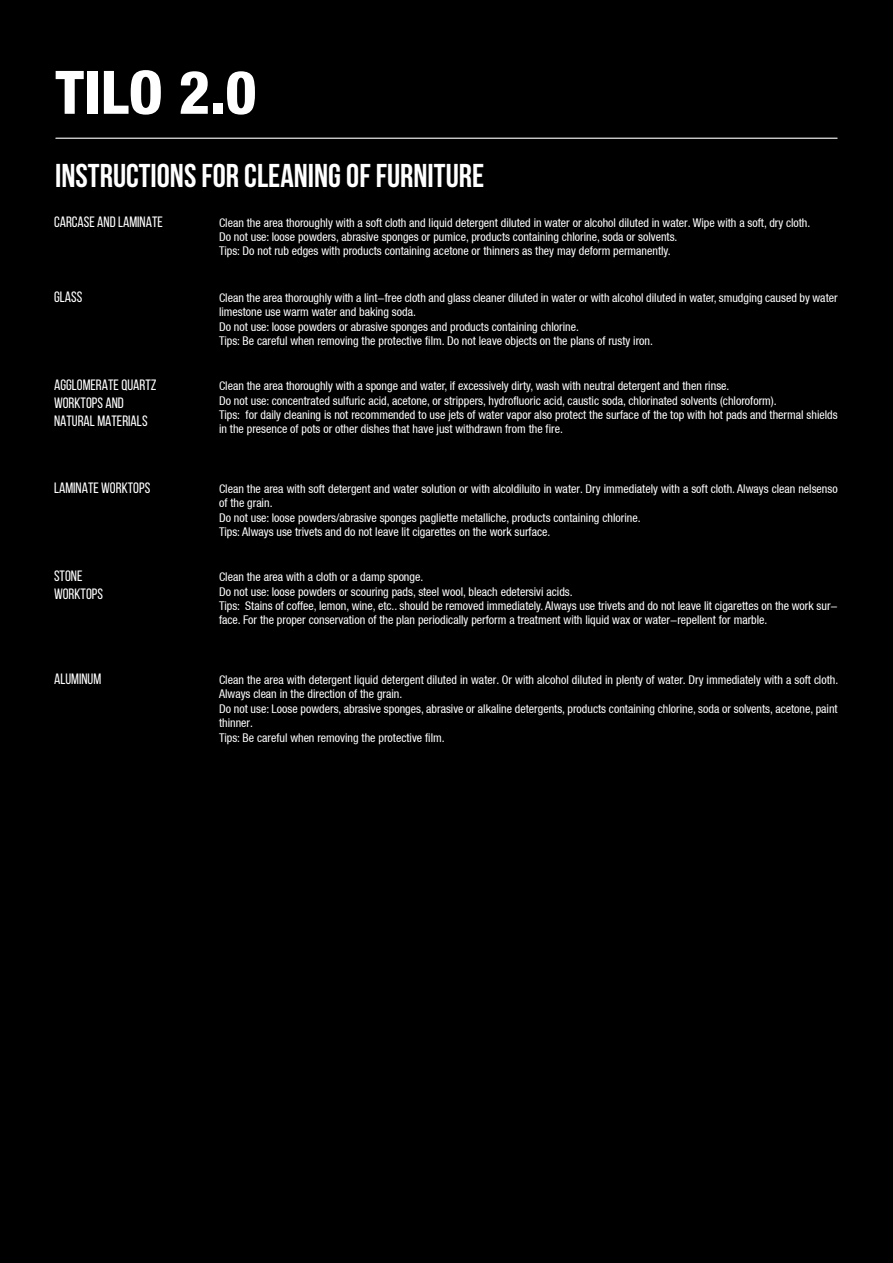
<style>
.page{position:relative;width:893px;height:1263px;background:#000}
.page>*{position:absolute;margin:0;border:0;box-sizing:border-box;transform-origin:0 0}
.t1{font:800 condensed 60px "Helvetica Neue LT";color:#fff}
.t2{font:700 33px "Bebas Neue";color:#fff}
.t3{font:15px/18px "Bebas Neue";color:#fff}
.t4{font:condensed 12px/14.4px "Helvetica Neue LT";color:#fff}
</style>
<div class="page">
<hr style="left:56px;top:138px;width:781px;height:1px;background:#fff">
<h1 class="t1" style="left:55px;top:55px;width:203px">TILO 2.0</h1>
<h2 class="t2" style="left:55px;top:158px;width:430px">INSTRUCTIONS FOR CLEANING OF FURNITURE</h2>
<p class="t4" style="left:219px;top:215px;width:593px">Clean the area thoroughly with a soft cloth and liquid detergent diluted in water or alcohol diluted in water. Wipe with a soft, dry cloth.<br>Do not use: loose powders, abrasive sponges or pumice, products containing chlorine, soda or solvents.<br>Tips: Do not rub edges with products containing acetone or thinners as they may deform permanently.</p>
<p class="t3" style="left:54px;top:212px;width:110px">CARCASE AND LAMINATE</p>
<p class="t3" style="left:54px;top:287px;width:30px">GLASS</p>
<p class="t4" style="left:219px;top:290px;width:620px">Clean the area thoroughly with a lint-free cloth and glass cleaner diluted in water or with alcohol diluted in water, smudging caused by water limestone use warm water and baking soda.<br>Do not use: loose powders or abrasive sponges and products containing chlorine.<br>Tips: Be careful when removing the protective film. Do not leave objects on the plans of rusty iron.</p>
<p class="t3" style="left:54px;top:376px;width:104px">AGGLOMERATE QUARTZ<br>WORKTOPS AND<br>NATURAL MATERIALS</p>
<p class="t4" style="left:219px;top:379px;width:620px">Clean the area thoroughly with a sponge and water, if excessively dirty, wash with neutral detergent and then rinse.<br>Do not use: concentrated sulfuric acid, acetone, or strippers, hydrofluoric acid, caustic soda, chlorinated solvents (chloroform).<br>Tips: for daily cleaning is not recommended to use jets of water vapor also protect the surface of the top with hot pads and thermal shields in the presence of pots or other dishes that have just withdrawn from the fire.</p>
<p class="t3" style="left:54px;top:479px;width:98px">LAMINATE WORKTOPS</p>
<p class="t4" style="left:219px;top:481px;width:620px">Clean the area with soft detergent and water solution or with alcoldiluito in water. Dry immediately with a soft cloth. Always clean nelsenso of the grain.<br>Do not use: loose powders/abrasive sponges pagliette metalliche, products containing chlorine.<br>Tips: Always use trivets and do not leave lit cigarettes on the work surface.</p>
<p class="t3" style="left:54px;top:567px;width:51px">STONE<br>WORKTOPS</p>
<p class="t4" style="left:219px;top:570px;width:620px">Clean the area with a cloth or a damp sponge.<br>Do not use: loose powders or scouring pads, steel wool, bleach edetersivi acids.<br>Tips: Stains of coffee, lemon, wine, etc.. should be removed immediately. Always use trivets and do not leave lit cigarettes on the work sur&shy;face. For the proper conservation of the plan periodically perform a treatment with liquid wax or water-repellent for marble.</p>
<p class="t3" style="left:54px;top:670px;width:49px">ALUMINUM</p>
<p class="t4" style="left:219px;top:672px;width:621px">Clean the area with detergent liquid detergent diluted in water. Or with alcohol diluted in plenty of water. Dry immediately with a soft cloth.<br>Always clean in the direction of the grain.<br>Do not use: Loose powders, abrasive sponges, abrasive or alkaline detergents, products containing chlorine, soda or solvents, acetone, paint thinner.<br>Tips: Be careful when removing the protective film.</p>
</div>
